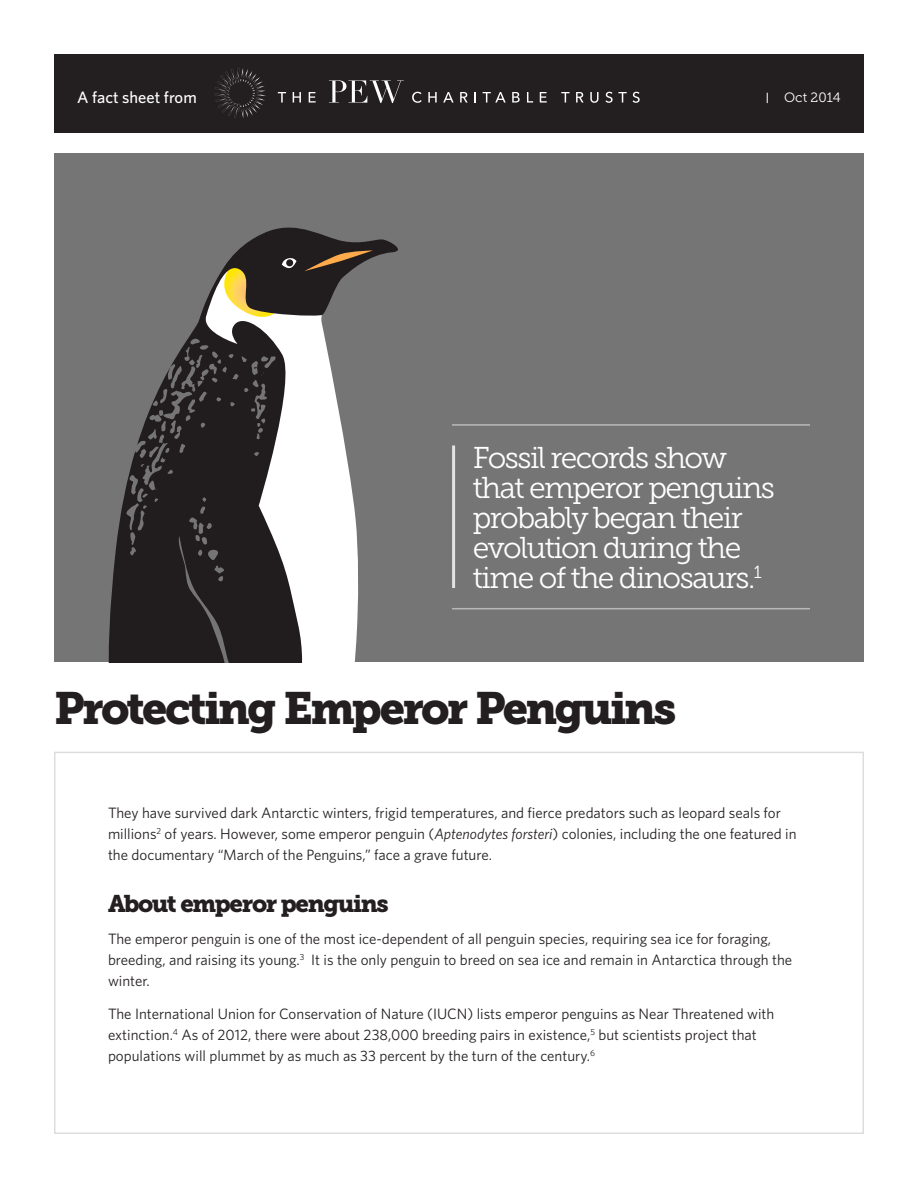
<style>
.page{position:relative;width:918px;height:1188px;background:#fff}
.page>*{position:absolute;margin:0;border:0;box-sizing:border-box;transform-origin:0 0}
.t1{font:45px "Museo Slab 900";letter-spacing:-.055em;color:#231f20}
.t2{font:30px/30px "Museo Slab 300";letter-spacing:-.05em;color:#fff}
.t3{font:24px "Museo Slab 900";letter-spacing:-.055em;color:#231f20}
.t4{font:500 16.5px "Whitney";color:#fff}
.t5{font:15px/21px "Whitney";color:#231f20}
.t6{font:13.5px "Museo Slab 300";color:#fff}
.s1{font-style:italic}
</style>
<div class="page">
<div style="left:54px;top:54px;width:810px;height:78px;background:#231f20"></div>
<svg style="left:214px;top:68px;width:52px;height:50px"></svg>
<svg style="left:278px;top:92px;width:8px;height:11px"></svg>
<svg style="left:293px;top:92px;width:8px;height:11px"></svg>
<svg style="left:309px;top:92px;width:7px;height:11px"></svg>
<svg style="left:412px;top:92px;width:10px;height:11px"></svg>
<svg style="left:428px;top:92px;width:9px;height:11px"></svg>
<svg style="left:443px;top:92px;width:11px;height:11px"></svg>
<svg style="left:460px;top:92px;width:8px;height:11px"></svg>
<svg style="left:474px;top:92px;width:2px;height:11px"></svg>
<svg style="left:483px;top:92px;width:23px;height:11px"></svg>
<svg style="left:512px;top:92px;width:8px;height:11px"></svg>
<svg style="left:527px;top:92px;width:6px;height:11px"></svg>
<svg style="left:540px;top:92px;width:7px;height:11px"></svg>
<svg style="left:561px;top:92px;width:8px;height:11px"></svg>
<svg style="left:576px;top:92px;width:8px;height:11px"></svg>
<svg style="left:590px;top:92px;width:9px;height:11px"></svg>
<svg style="left:605px;top:92px;width:22px;height:11px"></svg>
<svg style="left:633px;top:92px;width:7px;height:11px"></svg>
<svg style="left:329px;top:80px;width:75px;height:23px"></svg>
<div style="left:54px;top:153px;width:810px;height:509px;background:#767575"></div>
<svg style="left:108px;top:227px;width:290px;height:435px"></svg>
<svg style="left:304px;top:250px;width:69px;height:21px"></svg>
<svg style="left:215px;top:257px;width:82px;height:68px;background:#7d755d"></svg>
<svg style="left:126px;top:338px;width:150px;height:324px;background:#312e2e"></svg>
<hr style="left:452px;top:424px;width:358px;height:2px;background:#fff">
<hr style="left:452px;top:608px;width:358px;height:1px;background:#fff">
<hr style="left:452px;top:445px;width:3px;height:143px;background:#fff">
<p class="t4" style="left:77px;top:86px;width:121px">A fact sheet from</p>
<p class="t6" style="left:784px;top:90px;width:58px">Oct 2014</p>
<h2 class="t2" style="left:473px;top:443px;width:304px">Fossil records show that emperor penguins probably began their evolution during the time of the dinosaurs.<sup>1</sup></h2>
<h1 class="t1" style="left:54px;top:682px;width:624px">Protecting Emperor Penguins</h1>
<p class="t5" style="left:108px;top:802px;width:690px">They have survived dark Antarctic winters, frigid temperatures, and fierce predators such as leopard seals for millions<sup>2</sup> of years. However, some emperor penguin (<span class="s1">Aptenodytes forsteri</span>) colonies, including the one featured in the documentary “March of the Penguins,” face a grave future.</p>
<h3 class="t3" style="left:108px;top:890px;width:282px">About emperor penguins</h3>
<p class="t5" style="left:108px;top:927px;width:686px">The emperor penguin is one of the most ice-dependent of all penguin species, requiring sea ice for foraging, breeding, and raising its young.<sup>3</sup> It is the only penguin to breed on sea ice and remain in Antarctica through the winter.</p>
<p class="t5" style="left:108px;top:1003px;width:668px">The International Union for Conservation of Nature (IUCN) lists emperor penguins as Near Threatened with extinction.<sup>4</sup> As of 2012, there were about 238,000 breeding pairs in existence,<sup>5</sup> but scientists project that populations will plummet by as much as 33 percent by the turn of the century.<sup>6</sup></p>
</div>
